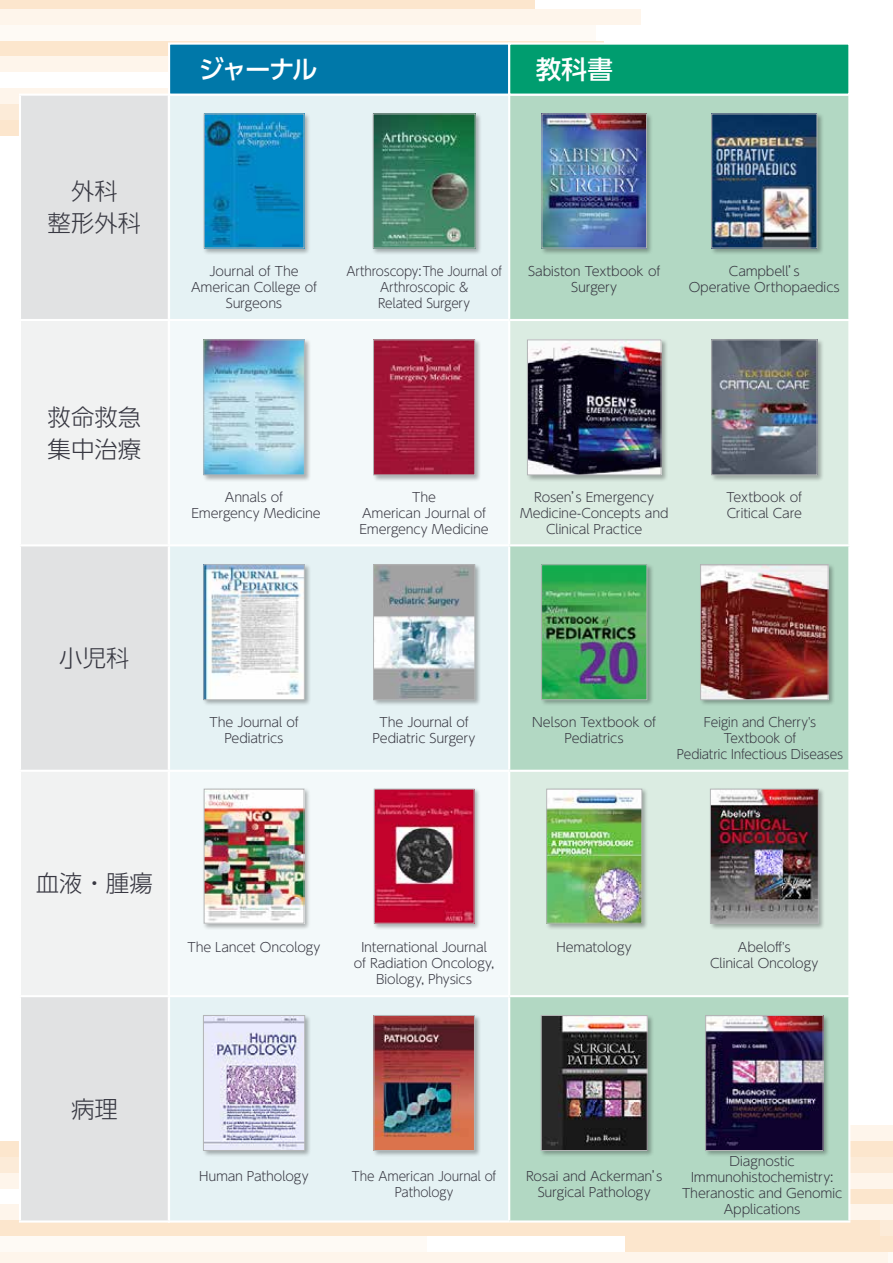
<style>
.page{position:relative;width:893px;height:1263px;background:#fff}
.page>*{position:absolute;margin:0;border:0;box-sizing:border-box;transform-origin:0 0}
.t1{font:500 25.5px "UD Shin Go Pro";letter-spacing:-.06em;color:#fff}
.t2{font:300 23.4px/32px "UD Shin Go Pro";color:#383842;text-align:center}
.t3{font:300 12.75px/15.9px "UD Shin Go Pro";letter-spacing:-.02em;color:#383842;text-align:center}
.t4{font:300 12.75px/15.9px "UD Shin Go Pro";letter-spacing:-.02em;color:#383842;text-align:center;scale:.95 1}
.t5{font:300 12.75px/15.9px "UD Shin Go Pro";letter-spacing:-.02em;color:#383842;text-align:center;scale:.96 1}
</style>
<div class="page">
<div style="left:0;top:1156px;width:893px;height:16px;background:#fcebd8"></div>
<div style="left:606px;top:1188px;width:287px;height:16px;background:#fce6cd"></div>
<div style="left:192px;top:1125px;width:701px;height:16px;background:#fef5eb"></div>
<div style="left:144px;top:1220px;width:737px;height:16px;background:#fce6cd"></div>
<div style="left:625px;top:1236px;width:268px;height:16px;background:#fce6cd"></div>
<div style="left:0;top:1141px;width:893px;height:15px;background:#fce6cd"></div>
<div style="left:0;top:1252px;width:893px;height:11px;background:#fef5eb"></div>
<div style="left:0;top:1236px;width:427px;height:16px;background:#fefaf5"></div>
<div style="left:0;top:1220px;width:144px;height:16px;background:#fce6cd"></div>
<div style="left:0;top:1204px;width:893px;height:16px;background:#fef5eb"></div>
<div style="left:888px;top:1252px;width:5px;height:11px;background:#fefaf5"></div>
<div style="left:0;top:1172px;width:893px;height:16px;background:#fef5eb"></div>
<div style="left:881px;top:1220px;width:12px;height:16px;background:#fcebd8"></div>
<div style="left:0;top:104px;width:698px;height:16px;background:#fcebd8"></div>
<div style="left:0;top:0;width:534px;height:9px;background:#fce6cd"></div>
<div style="left:0;top:9px;width:640px;height:16px;background:#fef5eb"></div>
<div style="left:0;top:25px;width:596px;height:16px;background:#fefaf5"></div>
<svg style="left:0;top:41px;width:604px;height:16px;background:#fce8d1"></svg>
<div style="left:0;top:57px;width:588px;height:15px;background:#fef5eb"></div>
<div style="left:0;top:88px;width:648px;height:16px;background:#fef5eb"></div>
<div style="left:0;top:120px;width:651px;height:16px;background:#fce6cd"></div>
<div style="left:170px;top:96px;width:338px;height:1124px;background:#e5f2f4"></div>
<div style="left:510px;top:96px;width:338px;height:1124px;background:#b2d8c3"></div>
<svg style="left:170px;top:321px;width:338px;height:674px;fill:#f3f9fa"></svg>
<svg style="left:510px;top:321px;width:338px;height:674px;background:#cde5d8"></svg>
<hr style="left:508px;top:96px;width:2px;height:223px;background:#fff">
<hr style="left:168px;top:319px;width:341px;height:2px;background:#fff">
<hr style="left:509px;top:319px;width:341px;height:2px;background:#fff">
<hr style="left:168px;top:544px;width:341px;height:2px;background:#fff">
<hr style="left:509px;top:544px;width:341px;height:2px;background:#fff">
<hr style="left:168px;top:770px;width:341px;height:2px;background:#fff">
<hr style="left:509px;top:770px;width:341px;height:2px;background:#fff">
<hr style="left:168px;top:995px;width:341px;height:2px;background:#fff">
<hr style="left:509px;top:995px;width:341px;height:2px;background:#fff">
<hr style="left:508px;top:997px;width:2px;height:223px;background:#fff">
<hr style="left:848px;top:997px;width:2px;height:223px;background:#fff">
<hr style="left:168px;top:1220px;width:341px;height:2px;background:#fff">
<hr style="left:509px;top:1220px;width:341px;height:2px;background:#fff">
<div style="left:21px;top:96px;width:147px;height:1124px;background:#e1e2e3"></div>
<svg style="left:21px;top:321px;width:147px;height:674px;fill:#f1f2f2"></svg>
<hr style="left:19px;top:94px;width:151px;height:2px;background:#fff">
<hr style="left:19px;top:96px;width:2px;height:223px;background:#fff">
<hr style="left:168px;top:96px;width:2px;height:223px;background:#fff">
<hr style="left:19px;top:319px;width:151px;height:2px;background:#fff">
<hr style="left:19px;top:544px;width:151px;height:2px;background:#fff">
<hr style="left:19px;top:770px;width:151px;height:2px;background:#fff">
<hr style="left:19px;top:995px;width:151px;height:2px;background:#fff">
<hr style="left:19px;top:997px;width:2px;height:223px;background:#fff">
<hr style="left:168px;top:997px;width:2px;height:223px;background:#fff">
<hr style="left:19px;top:1220px;width:151px;height:2px;background:#fff">
<div style="left:168px;top:43px;width:342px;height:53px;background:#0078a9;border:2px solid #fff"></div>
<div style="left:508px;top:43px;width:342px;height:53px;background:#009d6f;border:2px solid #fff"></div>
<div style="left:540px;top:112px;width:114px;height:143px;background:#000;opacity:.3"></div>
<img style="left:544px;top:116px;width:101px;height:130px">
<div style="left:542px;top:114px;width:105px;height:134px;border:1px solid #b3b5b6"></div>
<div style="left:202px;top:112px;width:109px;height:143px;background:#000;opacity:.3"></div>
<img style="left:206px;top:116px;width:96px;height:130px">
<div style="left:710px;top:112px;width:114px;height:143px;background:#000;opacity:.3"></div>
<img style="left:713px;top:116px;width:102px;height:130px">
<div style="left:711px;top:114px;width:106px;height:134px;border:1px solid #b3b5b6"></div>
<div style="left:372px;top:112px;width:110px;height:143px;background:#000;opacity:.3"></div>
<img style="left:375px;top:116px;width:98px;height:130px">
<div style="left:373px;top:114px;width:102px;height:134px;border:1px solid #b3b5b6"></div>
<div style="left:202px;top:787px;width:109px;height:143px;background:#000;opacity:.3"></div>
<img style="left:206px;top:791px;width:96px;height:130px">
<div style="left:204px;top:789px;width:100px;height:134px;border:1px solid #b3b5b6"></div>
<div style="left:373px;top:787px;width:108px;height:143px;background:#000;opacity:.3"></div>
<img style="left:376px;top:791px;width:96px;height:130px">
<div style="left:709px;top:787px;width:116px;height:143px;background:#000;opacity:.3"></div>
<img style="left:712px;top:791px;width:104px;height:130px">
<div style="left:710px;top:789px;width:108px;height:134px;border:1px solid #b3b5b6"></div>
<div style="left:545px;top:787px;width:104px;height:143px;background:#000;opacity:.3"></div>
<img style="left:548px;top:791px;width:92px;height:130px">
<div style="left:546px;top:789px;width:96px;height:134px;border:1px solid #b3b5b6"></div>
<div style="left:372px;top:563px;width:109px;height:144px;background:#000;opacity:.3"></div>
<img style="left:375px;top:566px;width:98px;height:132px">
<div style="left:373px;top:564px;width:102px;height:136px;border:1px solid #b3b5b6"></div>
<div style="left:202px;top:563px;width:109px;height:144px;background:#000;opacity:.3"></div>
<img style="left:206px;top:566px;width:97px;height:132px">
<div style="left:204px;top:564px;width:101px;height:136px;border:1px solid #b3b5b6"></div>
<div style="left:540px;top:563px;width:114px;height:144px;background:#000;opacity:.3"></div>
<img style="left:543px;top:566px;width:102px;height:132px">
<div style="left:541px;top:564px;width:106px;height:136px;border:1px solid #b3b5b6"></div>
<div style="left:699px;top:563px;width:136px;height:144px;background:#000;opacity:.3"></div>
<img style="left:702px;top:566px;width:124px;height:132px">
<div style="left:700px;top:564px;width:128px;height:136px;border:1px solid #b3b5b6"></div>
<div style="left:202px;top:338px;width:109px;height:144px;background:#000;opacity:.3"></div>
<img style="left:206px;top:342px;width:97px;height:131px">
<div style="left:204px;top:340px;width:101px;height:135px;border:1px solid #b3b5b6"></div>
<div style="left:372px;top:338px;width:109px;height:144px;background:#000;opacity:.3"></div>
<img style="left:375px;top:342px;width:98px;height:131px">
<div style="left:373px;top:340px;width:102px;height:135px;border:1px solid #b3b5b6"></div>
<div style="left:710px;top:338px;width:114px;height:144px;background:#000;opacity:.3"></div>
<img style="left:713px;top:342px;width:102px;height:131px">
<div style="left:711px;top:340px;width:106px;height:135px;border:1px solid #b3b5b6"></div>
<div style="left:526px;top:338px;width:142px;height:144px;background:#000;opacity:.3"></div>
<img style="left:529px;top:342px;width:130px;height:131px">
<div style="left:527px;top:340px;width:134px;height:135px;border:1px solid #b3b5b6"></div>
<div style="left:704px;top:1014px;width:126px;height:143px;background:#000;opacity:.3"></div>
<img style="left:707px;top:1017px;width:114px;height:132px">
<div style="left:705px;top:1015px;width:118px;height:136px;border:1px solid #b3b5b6"></div>
<div style="left:540px;top:1014px;width:114px;height:143px;background:#000;opacity:.3"></div>
<img style="left:543px;top:1017px;width:102px;height:132px">
<div style="left:541px;top:1015px;width:106px;height:136px;border:1px solid #b3b5b6"></div>
<div style="left:372px;top:1014px;width:109px;height:143px;background:#000;opacity:.3"></div>
<img style="left:376px;top:1017px;width:97px;height:132px">
<div style="left:374px;top:1015px;width:101px;height:136px;border:1px solid #b3b5b6"></div>
<div style="left:202px;top:1014px;width:109px;height:143px;background:#000;opacity:.3"></div>
<img style="left:205px;top:1017px;width:98px;height:132px">
<div style="left:203px;top:1015px;width:102px;height:136px;border:1px solid #b3b5b6"></div>
<h2 class="t2" style="left:48px;top:175px;width:95px">外科<br>整形外科</h2>
<h2 class="t2" style="left:48px;top:400px;width:95px;text-align:left">救命救急集中治療</h2>
<h2 class="t2" style="left:59px;top:641px;width:72px">小児科</h2>
<h1 class="t1" style="left:198px;top:48px;width:121px">ジャーナル</h1>
<h1 class="t1" style="left:536px;top:48px;width:79px">教科書</h1>
<p class="t3" style="left:191px;top:263px;width:127px">Journal of The<br>American College of<br>Surgeons</p>
<p class="t4" style="left:346px;top:263px;width:165px">Arthroscopy: The Journal of<br>Arthroscopic &amp;<br>Related Surgery</p>
<p class="t3" style="left:528px;top:263px;width:134px">Sabiston Textbook of<br>Surgery</p>
<p class="t3" style="left:689px;top:263px;width:153px">Campbell’s<br>Operative Orthopaedics</p>
<p class="t3" style="left:191px;top:489px;width:131px">Annals of<br>Emergency Medicine</p>
<p class="t3" style="left:359px;top:489px;width:131px">The<br>American Journal of<br>Emergency Medicine</p>
<p class="t3" style="left:520px;top:489px;width:150px">Rosen’s Emergency<br>Medicine-Concepts and<br>Clinical Practice</p>
<p class="t3" style="left:727px;top:489px;width:77px;text-align:left">Textbook of<br>Critical Care</p>
<p class="t3" style="left:210px;top:713px;width:91px">The Journal of<br>Pediatrics</p>
<p class="t3" style="left:373px;top:713px;width:104px">The Journal of<br>Pediatric Surgery</p>
<p class="t3" style="left:532px;top:713px;width:125px">Nelson Textbook of<br>Pediatrics</p>
<p class="t5" style="left:677px;top:713px;width:175px">Feigin and Cherry's<br>Textbook of<br>Pediatric Infectious Diseases</p>
<h2 class="t2" style="left:36px;top:867px;width:118px">血液・腫瘍</h2>
<p class="t3" style="left:188px;top:939px;width:135px">The Lancet Oncology</p>
<p class="t3" style="left:354px;top:939px;width:142px">International Journal of Radiation Oncology,<br>Biology, Physics</p>
<p class="t3" style="left:556px;top:939px;width:77px">Hematology</p>
<p class="t3" style="left:710px;top:939px;width:110px">Abeloff's<br>Clinical Oncology</p>
<h2 class="t2" style="left:71px;top:1092px;width:48px">病理</h2>
<p class="t3" style="left:199px;top:1168px;width:111px">Human Pathology</p>
<p class="t4" style="left:352px;top:1168px;width:153px">The American Journal of<br>Pathology</p>
<p class="t3" style="left:526px;top:1168px;width:140px">Rosai and Ackerman’s<br>Surgical Pathology</p>
<p class="t3" style="left:682px;top:1153px;width:162px">Diagnostic<br>Immunohistochemistry:<br>Theranostic and Genomic<br>Applications</p>
</div>
